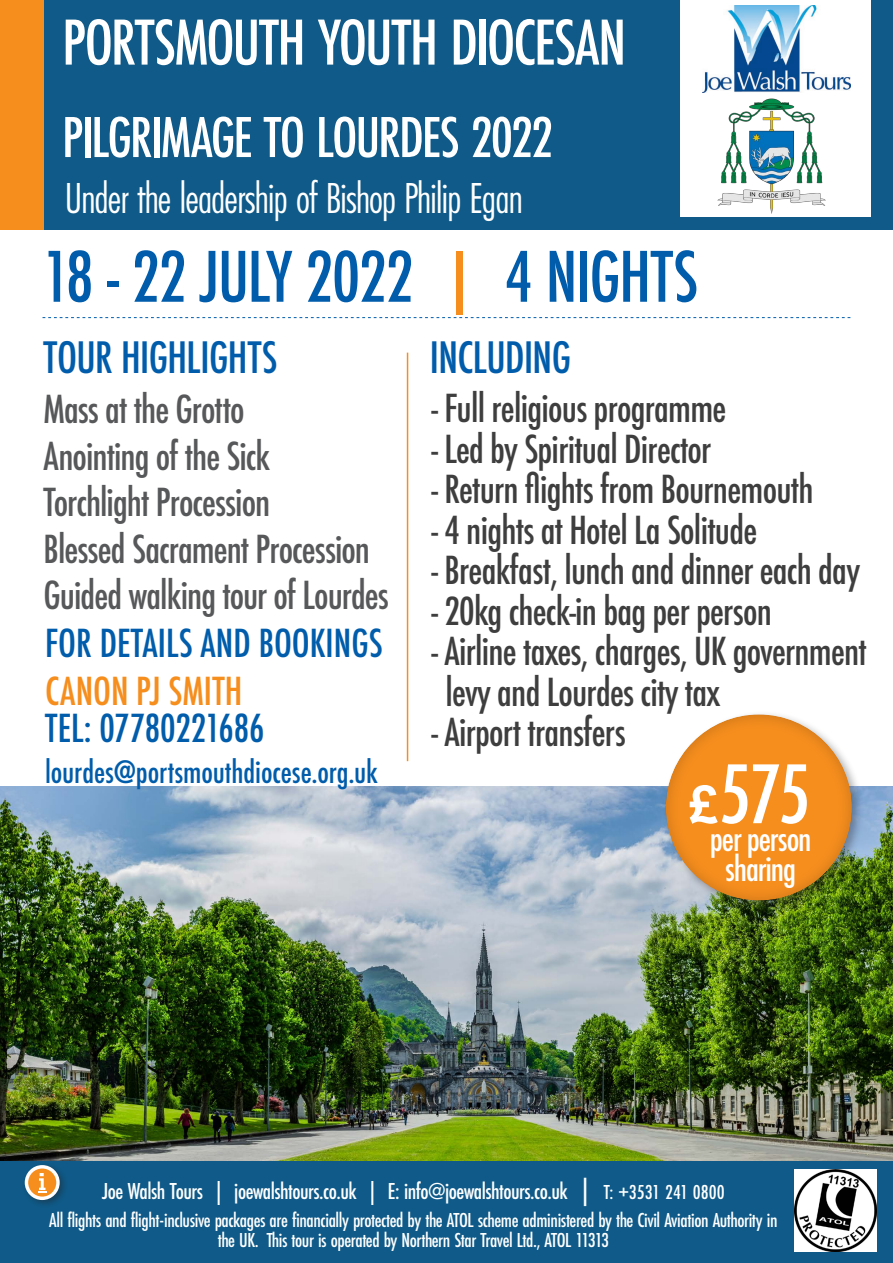
<style>
.page{position:relative;width:893px;height:1263px;background:#fff}
.page>*{position:absolute;margin:0;border:0;box-sizing:border-box;transform-origin:0 0}
.Price{font:500 condensed 78px "Futura";color:#fff}
.Head_1{font:500 67.5px "Futura PT Cond";letter-spacing:-.025em;color:#fff}
.Header_2{font:500 condensed 67.5px "Futura";letter-spacing:-.02em;color:#015dab}
.Head_1-2{font:500 60px "Futura PT Cond";letter-spacing:-.03em;color:#fff}
.t1{font:45px "Futura PT Cond";letter-spacing:-.03em;color:#fff}
.Header_2-2{font:500 condensed 42px "Futura";letter-spacing:-.015em;color:#015dab}
.t2{font:500 condensed 37.5px "Futura";letter-spacing:-.02em;color:#3e3e3f}
.Body{font:500 condensed 37.5px "Futura";letter-spacing:-.025em;color:#57585a}
.Body-2{font:500 condensed 37.5px "Futura";color:#015dab}
.Body-3{font:500 condensed 37.5px "Futura";letter-spacing:.005em;color:#f68e1e}
.Price-2{font:500 condensed 33px/30px "Futura";letter-spacing:-.035em;color:#fff;text-align:center}
.Body-4{font:500 condensed 30px "Futura";letter-spacing:-.005em;color:#015dab}
.Footer_1{font:500 24px "Futura PT Cond";letter-spacing:-.02em;color:#fff}
.Footer_1-2{font:500 21px/19.5px "Futura PT Cond";letter-spacing:-.02em;color:#fff;text-align:center}
.s1{color:#f68e1e}
.s2{font-family:"Arial";font-weight:700;font-stretch:normal;font-size:52.5px}
.s3{font-size:28.35px}
.s4{font-size:21px}
</style>
<div class="page">
<img style="left:0;top:787px;width:893px;height:374px">
<svg style="left:43px;top:317px;width:807px;height:1px"></svg>
<div style="left:1px;top:0;width:892px;height:230px;background:#0f5a88"></div>
<div style="left:0;top:0;width:44px;height:230px;background:#f68e1e"></div>
<div style="left:680px;top:0;width:190px;height:217px;background:#fff"></div>
<img style="left:702px;top:6px;width:148px;height:86px">
<div style="left:0;top:1161px;width:893px;height:102px;background:#0f5a88"></div>
<div style="left:22px;top:1162px;width:46px;height:46px;background:#231f20;opacity:.4"></div>
<svg style="left:26px;top:1167px;width:32px;height:31px"></svg>
<div style="left:25px;top:1165px;width:35px;height:35px;border:3px solid #fff;border-radius:50%"></div>
<svg style="left:38px;top:1173px;width:9px;height:20px"></svg>
<div style="left:662px;top:710px;width:202px;height:203px;background:#231f20;opacity:.35"></div>
<div style="left:664px;top:714px;width:189px;height:187px;background:#4b4c4d;opacity:.3"></div>
<hr style="left:407px;top:353px;width:1px;height:408px;background:#f68e1e">
<img style="left:717px;top:98px;width:108px;height:115px">
<img style="left:794px;top:1169px;width:82px;height:83px">
<p class="Head_1" style="left:62px;top:3px;width:565px">PORTSMOUTH YOUTH DIOCESAN</p>
<p class="Head_1-2" style="left:62px;top:102px;width:493px">PILGRIMAGE TO LOURDES 2022</p>
<p class="t1" style="left:65px;top:171px;width:460px">Under the leadership of Bishop Philip Egan</p>
<p class="Header_2" style="left:43px;top:234px;width:657px">18 - 22 JULY 2022 <span class="s1">|</span> 4 NIGHTS</p>
<p class="Header_2-2" style="left:44px;top:330px;width:235px">TOUR HIGHLIGHTS</p>
<p class="Header_2-2" style="left:430px;top:330px;width:143px">INCLUDING</p>
<p class="Body" style="left:44px;top:385px;width:202px">Mass at the Grotto</p>
<p class="Body" style="left:44px;top:432px;width:228px">Anointing of the Sick</p>
<p class="Body" style="left:44px;top:478px;width:228px">Torchlight Procession</p>
<p class="Body" style="left:44px;top:525px;width:328px">Blessed Sacrament Procession</p>
<p class="Body" style="left:44px;top:571px;width:347px">Guided walking tour of Lourdes</p>
<p class="t2" style="left:432px;top:384px;width:296px">- Full religious programme</p>
<p class="t2" style="left:432px;top:425px;width:281px">- Led by Spiritual Director</p>
<p class="t2" style="left:432px;top:465px;width:383px">- Return flights from Bournemouth</p>
<p class="t2" style="left:432px;top:506px;width:327px">- 4 nights at Hotel La Solitude</p>
<p class="t2" style="left:432px;top:546px;width:430px">- Breakfast, lunch and dinner each day</p>
<p class="t2" style="left:432px;top:587px;width:342px">- 20kg check-in bag per person</p>
<p class="t2" style="left:432px;top:627px;width:437px">- Airline taxes, charges, UK government</p>
<p class="t2" style="left:446px;top:668px;width:277px">levy and Lourdes city tax</p>
<p class="t2" style="left:432px;top:708px;width:196px">- Airport transfers</p>
<p class="Body-2" style="left:45px;top:619px;width:339px">FOR DETAILS AND BOOKINGS</p>
<p class="Body-3" style="left:45px;top:668px;width:199px">CANON PJ SMITH</p>
<p class="Body-2" style="left:45px;top:704px;width:221px">TEL: 07780221686</p>
<p class="Body-4" style="left:45px;top:753px;width:334px">lourdes@portsmouthdiocese.org.uk</p>
<p class="Price" style="left:689px;top:744px;width:122px"><span class="s2">£</span>575</p>
<p class="Price-2" style="left:710px;top:824px;width:103px">per person sharing</p>
<p class="Footer_1" style="left:102px;top:1177px;width:624px">Joe Walsh Tours | joewalshtours.co.uk | E: info@joewalshtours.co.uk <span class="s3">|</span> <span class="s4">T: +3531 241 0800</span></p>
<p class="Footer_1-2" style="left:49px;top:1210px;width:730px">All flights and flight-inclusive packages are financially protected by the ATOL scheme administered by the Civil Aviation Authority in the UK. This tour is operated by Northern Star Travel Ltd., ATOL 11313</p>
</div>
